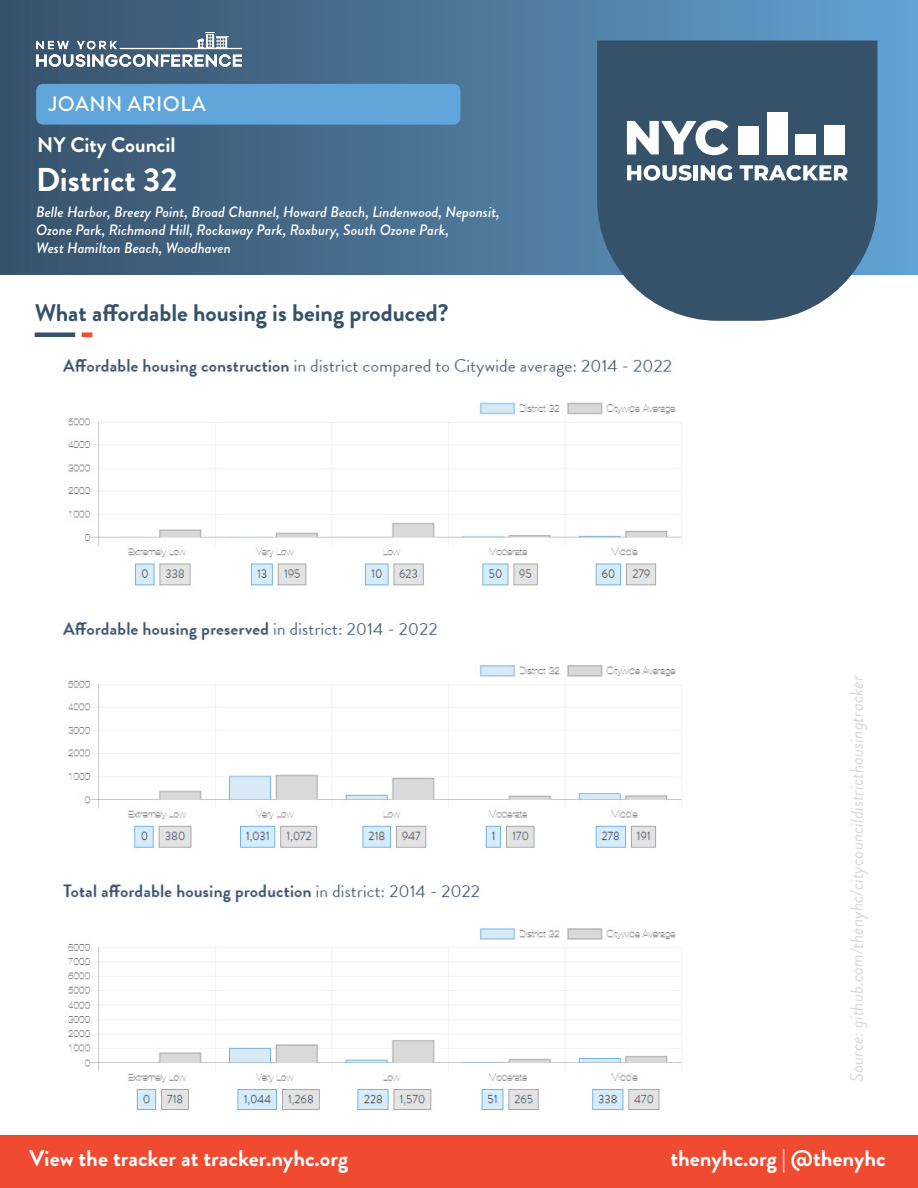
<style>
.page{position:relative;width:918px;height:1188px;background:#fff}
.page>*{position:absolute;margin:0;border:0;box-sizing:border-box;transform-origin:0 0}
.t1{font:700 33px "Brandon Grotesque";color:#fff}
.t2{font:700 24px "Brandon Grotesque";color:#36526b}
.t3{font:700 22.5px "Brandon Grotesque";color:#fff}
.t4{font:700 21px "Brandon Grotesque";color:#fff}
.t5{font:500 21px "Brandon Grotesque";letter-spacing:.02em;color:#fff}
.t6{font:italic 18px "Brandon Grotesque";color:#d9d9d9}
.t7{font:italic 500 15px/18px "Brandon Grotesque";color:#fff}
</style>
<div class="page">
<div style="left:0;top:0;width:918px;height:275px;background:linear-gradient(to right,#374f67,#62a0d0)"></div>
<img style="left:36px;top:33px;width:205px;height:34px">
<div style="left:36px;top:84px;width:424px;height:41px;background:#61a6da;border-radius:7px"></div>
<img style="left:62px;top:359px;width:620px;height:752px">
<div style="left:35px;top:332px;width:40px;height:5px;background:#36526b"></div>
<div style="left:82px;top:332px;width:10px;height:5px;background:#ef4b2f"></div>
<svg style="left:597px;top:40px;width:281px;height:281px;background:#456077"></svg>
<svg style="left:627px;top:120px;width:101px;height:35px"></svg>
<svg style="left:627px;top:165px;width:65px;height:16px"></svg>
<div style="left:693px;top:165px;width:5px;height:15px;background:#fff"></div>
<svg style="left:701px;top:165px;width:31px;height:16px"></svg>
<svg style="left:740px;top:165px;width:108px;height:16px"></svg>
<div style="left:739px;top:126px;width:20px;height:28px;background:#fff"></div>
<div style="left:767px;top:112px;width:20px;height:42px;background:#fff"></div>
<div style="left:796px;top:134px;width:20px;height:20px;background:#fff"></div>
<div style="left:824px;top:125px;width:21px;height:30px;background:#fff"></div>
<div style="left:0;top:1135px;width:918px;height:53px;background:#f04a31"></div>
<p class="t5" style="left:49px;top:89px;width:159px">JOANN ARIOLA</p>
<p class="t4" style="left:37px;top:131px;width:140px">NY City Council</p>
<p class="t1" style="left:36px;top:156px;width:143px">District 32</p>
<p class="t7" style="left:36px;top:203px;width:465px">Belle Harbor, Breezy Point, Broad Channel, Howard Beach, Lindenwood, Neponsit,<br>Ozone Park, Richmond Hill, Rockaway Park, Roxbury, South Ozone Park,<br>West Hamilton Beach, Woodhaven</p>
<p class="t2" style="left:35px;top:296px;width:415px">What affordable housing is being produced?</p>
<p class="t6" style="left:844px;top:1082px;width:408px;rotate:-90deg">Source: github.com/thenyhc/citycouncildistricthousingtracker</p>
<p class="t3" style="left:30px;top:1143px;width:320px">View the tracker at tracker.nyhc.org</p>
<p class="t3" style="left:671px;top:1143px;width:217px">thenyhc.org | @thenyhc</p>
</div>
